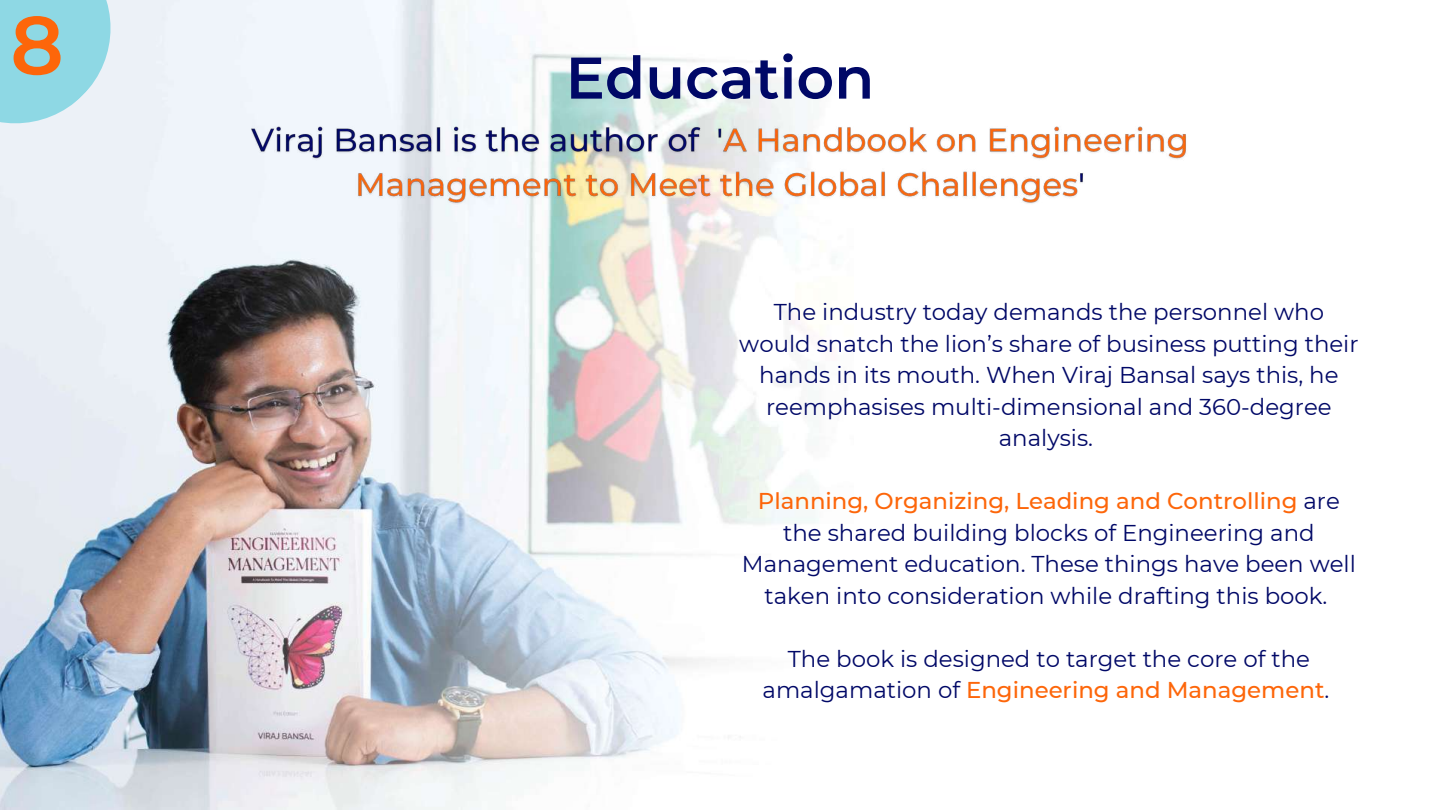
<style>
.page{position:relative;width:1440px;height:810px;background:#fff}
.page>*{position:absolute;margin:0;border:0;box-sizing:border-box;transform-origin:0 0}
.t1{font:600 82.2px "Montserrat";color:#fd660a}
.t2{font:600 58.6px "Montserrat";color:#000867}
.t3{font:22.9px/31.5px "Montserrat";color:#000867;text-align:center}
.s1{font-weight:500;color:#fd660a}
</style>
<div class="page">
<img style="left:0;top:0;width:819px;height:810px">
<svg style="left:0;top:0;width:150px;height:163px;background:#bde4ed"></svg>
<img style="left:247px;top:119px;width:939px;height:90px">
<h1 class="t1" style="left:10px;top:-5px;width:55px">8</h1>
<h2 class="t2" style="left:566px;top:42px;width:310px">Education</h2>
<p class="t3" style="left:739px;top:296px;width:621px">The industry today demands the personnel who would snatch the lion’s share of business putting their hands in its mouth. When Viraj Bansal says this, he reemphasises multi-dimensional and 360-degree analysis.</p>
<p class="t3" style="left:742px;top:485px;width:616px"><span class="s1">Planning, Organizing, Leading and Controlling</span> are the shared building blocks of Engineering and Management education. These things have been well taken into consideration while drafting this book.</p>
<p class="t3" style="left:763px;top:643px;width:568px">The book is designed to target the core of the amalgamation of <span class="s1">Engineering and Management</span>.</p>
</div>
